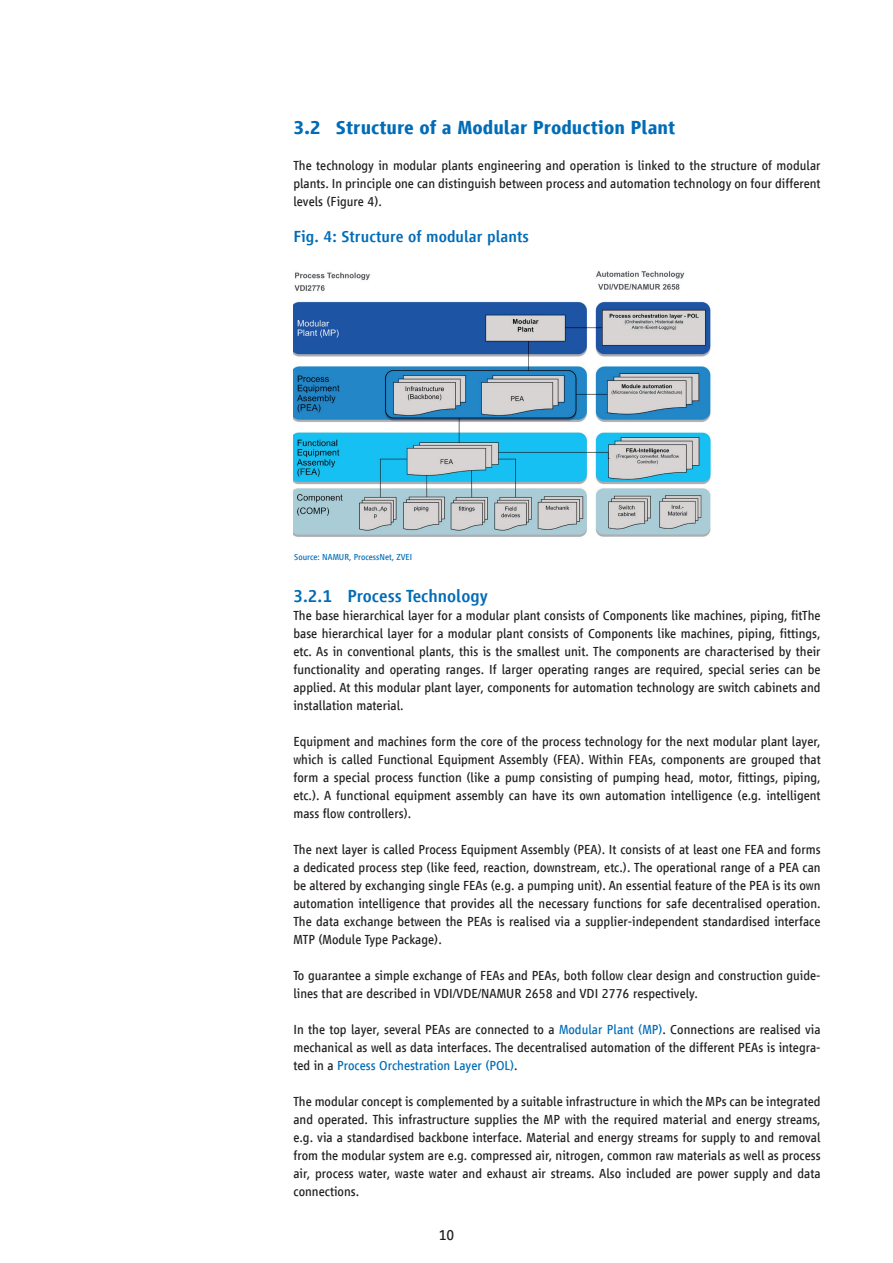
<style>
.page{position:relative;width:893px;height:1263px;background:#fff}
.page>*{position:absolute;margin:0;border:0;box-sizing:border-box;transform-origin:0 0}
.t1{font:700 19.5px "Vialog LT Com";color:#006cb7}
.t2{font:500 18px "Vialog LT Com";color:#006cb7}
.t3{font:500 16.5px "Vialog LT Com";letter-spacing:.005em;color:#006cb7}
.t4{font:15px "Vialog LT Com";color:#231f20}
.t5{font:13.5px/18px "Vialog LT Com";color:#231f20;text-align:justify}
.t6{font:9px "Vialog LT Com";color:#006cb7}
.s1{color:#006cb7}
</style>
<div class="page">
<img style="left:293px;top:271px;width:418px;height:266px">
<h1 class="t1" style="left:293px;top:117px;width:383px">3.2 Structure of a Modular Production Plant</h1>
<p class="t5" style="left:293px;top:157px;width:529px">The technology in modular plants engineering and operation is linked to the structure of modular plants. In principle one can distinguish between process and automation technology on four different levels (Figure 4).</p>
<p class="t3" style="left:293px;top:227px;width:237px">Fig. 4: Structure of modular plants</p>
<p class="t6" style="left:294px;top:552px;width:119px">Source: NAMUR, ProcessNet, ZVEI</p>
<h2 class="t2" style="left:293px;top:586px;width:196px">3.2.1 Process Technology</h2>
<p class="t5" style="left:293px;top:607px;width:529px">The base hierarchical layer for a modular plant consists of Components like machines, piping, fitThe base hierarchical layer for a modular plant consists of Components like machines, piping, fittings, etc. As in conventional plants, this is the smallest unit. The components are characterised by their functionality and operating ranges. If larger operating ranges are required, special series can be applied. At this modular plant layer, components for automation technology are switch cabinets and installation material.</p>
<p class="t5" style="left:293px;top:733px;width:529px">Equipment and machines form the core of the process technology for the next modular plant layer, which is called Functional Equipment Assembly (FEA). Within FEAs, components are grouped that form a special process function (like a pump consisting of pumping head, motor, fittings, piping, etc.). A functional equipment assembly can have its own automation intelligence (e.g. intelligent mass flow controllers).</p>
<p class="t5" style="left:293px;top:841px;width:529px">The next layer is called Process Equipment Assembly (PEA). It consists of at least one FEA and forms a dedicated process step (like feed, reaction, downstream, etc.). The operational range of a PEA can be altered by exchanging single FEAs (e.g. a pumping unit). An essential feature of the PEA is its own automation intelligence that provides all the necessary functions for safe decentralised operation.<br>The data exchange between the PEAs is realised via a supplier-independent standardised interface MTP (Module Type Package).</p>
<p class="t5" style="left:293px;top:967px;width:529px">To guarantee a simple exchange of FEAs and PEAs, both follow clear design and construction guide&shy;lines that are described in VDI/VDE/NAMUR 2658 and VDI 2776 respectively.</p>
<p class="t5" style="left:293px;top:1021px;width:529px">In the top layer, several PEAs are connected to a <span class="s1">Modular Plant (MP)</span>. Connections are realised via mechanical as well as data interfaces. The decentralised automation of the different PEAs is integra&shy;ted in a <span class="s1">Process Orchestration Layer (POL)</span>.</p>
<p class="t5" style="left:293px;top:1093px;width:529px">The modular concept is complemented by a suitable infrastructure in which the MPs can be integrated and operated. This infrastructure supplies the MP with the required material and energy streams, e.g. via a standardised backbone interface. Material and energy streams for supply to and removal from the modular system are e.g. compressed air, nitrogen, common raw materials as well as process air, process water, waste water and exhaust air streams. Also included are power supply and data connections.</p>
<p class="t4" style="left:439px;top:1226px;width:17px">10</p>
</div>
